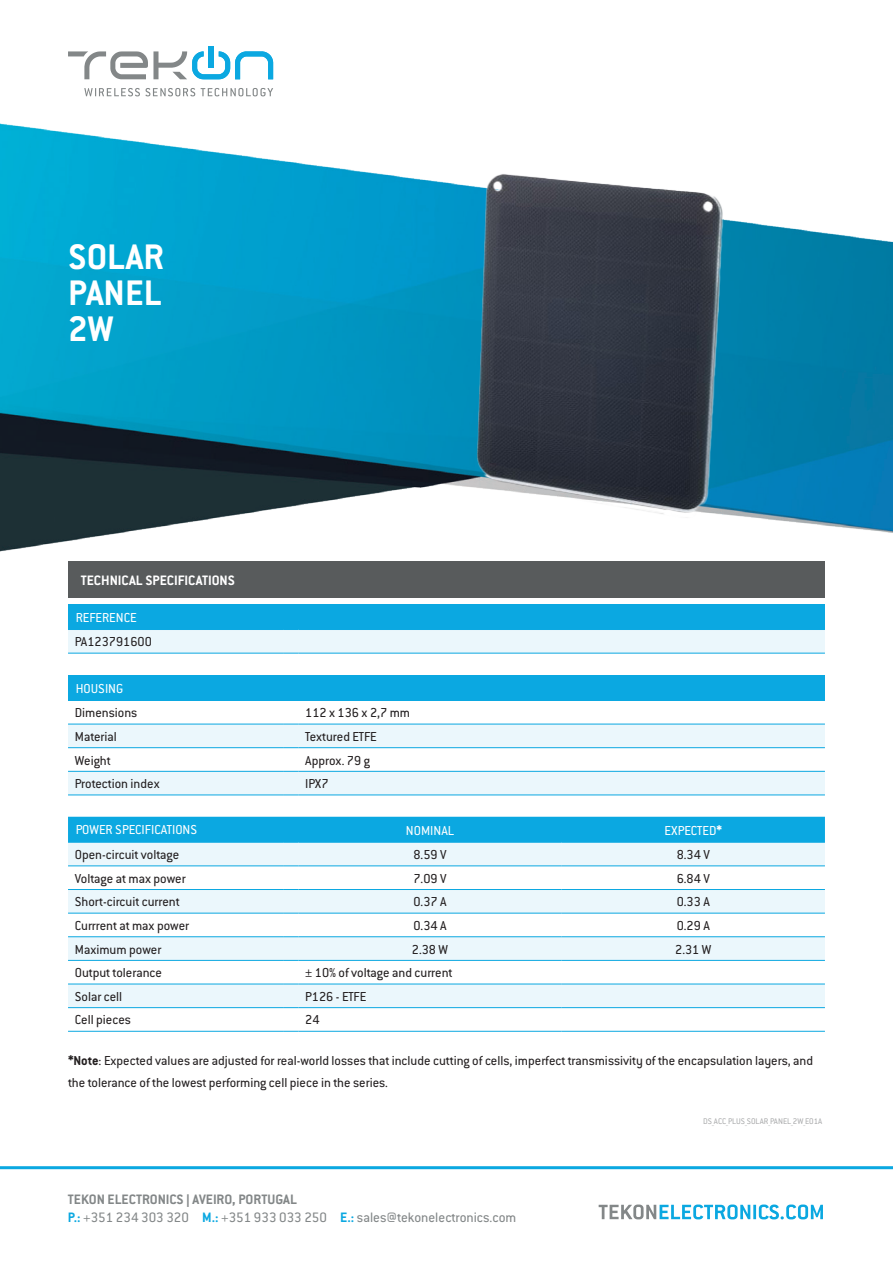
<style>
.page{position:relative;width:893px;height:1263px;background:#fff}
.page>*{position:absolute;margin:0;border:0;box-sizing:border-box;transform-origin:0 0}
.t1{font:700 39px/36px "Conduit ITC Pro";color:#fff;text-align:justify}
.t2{font:15px/18px "Conduit ITC Pro";color:#838788}
.t3{font:700 15px "Conduit ITC Pro";color:#fff}
.t4{font:14.25px/21.6px "Conduit ITC Pro";color:#231f20}
.t5{font:14.25px "Conduit ITC Pro";color:#fff}
.t6{font:9px "Conduit ITC Pro";color:#acadae}
.s1{font-weight:700}
.s2{font-family:"Arial";font-weight:700;font-size:13.5px}
.s3{font-weight:700;color:#0ba8e1}
</style>
<div class="page">
<img style="left:0;top:123px;width:893px;height:439px">
<svg style="left:0;top:1166px;width:893px;height:3px"></svg>
<svg style="left:68px;top:46px;width:205px;height:33px"></svg>
<svg style="left:84px;top:88px;width:111px;height:8px"></svg>
<svg style="left:201px;top:88px;width:72px;height:8px"></svg>
<svg style="left:599px;top:1204px;width:151px;height:15px"></svg>
<hr style="left:753px;top:1205px;width:3px;height:14px;background:#0ba8e1">
<svg style="left:759px;top:1204px;width:64px;height:15px"></svg>
<img style="left:353px;top:123px;width:499px;height:439px">
<div style="left:68px;top:562px;width:757px;height:36px;background:#585b5c"></div>
<div style="left:68px;top:604px;width:757px;height:25px;background:#0ba8e1"></div>
<svg style="left:68px;top:629px;width:757px;height:25px"></svg>
<hr style="left:298px;top:653px;width:527px;height:1px;background:#0ba8e1">
<div style="left:68px;top:675px;width:757px;height:25px;background:#0ba8e1"></div>
<svg style="left:68px;top:725px;width:757px;height:70px;fill:#ebf7fc"></svg>
<hr style="left:68px;top:700px;width:215px;height:1px;background:#0ba8e1">
<hr style="left:68px;top:724px;width:215px;height:1px;background:#0ba8e1">
<hr style="left:68px;top:747px;width:215px;height:1px;background:#0ba8e1">
<hr style="left:68px;top:771px;width:215px;height:1px;background:#0ba8e1">
<hr style="left:68px;top:795px;width:215px;height:1px;background:#0ba8e1">
<svg style="left:283px;top:700px;width:15px;height:1px"></svg>
<svg style="left:283px;top:724px;width:15px;height:1px"></svg>
<svg style="left:283px;top:747px;width:15px;height:1px"></svg>
<svg style="left:283px;top:771px;width:15px;height:1px"></svg>
<svg style="left:283px;top:795px;width:15px;height:1px"></svg>
<hr style="left:298px;top:700px;width:527px;height:1px;background:#0ba8e1">
<hr style="left:298px;top:724px;width:527px;height:1px;background:#0ba8e1">
<hr style="left:298px;top:747px;width:527px;height:1px;background:#0ba8e1">
<hr style="left:298px;top:771px;width:527px;height:1px;background:#0ba8e1">
<hr style="left:298px;top:795px;width:527px;height:1px;background:#0ba8e1">
<svg style="left:68px;top:843px;width:757px;height:164px;fill:#ebf7fc"></svg>
<hr style="left:68px;top:866px;width:215px;height:1px;background:#0ba8e1">
<hr style="left:68px;top:889px;width:215px;height:1px;background:#0ba8e1">
<hr style="left:68px;top:913px;width:215px;height:1px;background:#0ba8e1">
<hr style="left:68px;top:936px;width:215px;height:1px;background:#0ba8e1">
<hr style="left:68px;top:960px;width:215px;height:1px;background:#0ba8e1">
<div style="left:68px;top:817px;width:757px;height:26px;background:#0ba8e1"></div>
<svg style="left:283px;top:866px;width:15px;height:1px"></svg>
<svg style="left:283px;top:889px;width:15px;height:1px"></svg>
<svg style="left:283px;top:913px;width:15px;height:1px"></svg>
<svg style="left:283px;top:936px;width:15px;height:1px"></svg>
<svg style="left:283px;top:960px;width:15px;height:1px"></svg>
<hr style="left:298px;top:842px;width:264px;height:1px;background:#0ba8e1">
<hr style="left:562px;top:842px;width:263px;height:1px;background:#0ba8e1">
<hr style="left:298px;top:866px;width:264px;height:1px;background:#0ba8e1">
<hr style="left:562px;top:866px;width:263px;height:1px;background:#0ba8e1">
<hr style="left:298px;top:889px;width:264px;height:1px;background:#0ba8e1">
<hr style="left:562px;top:889px;width:263px;height:1px;background:#0ba8e1">
<hr style="left:298px;top:913px;width:264px;height:1px;background:#0ba8e1">
<hr style="left:562px;top:913px;width:263px;height:1px;background:#0ba8e1">
<hr style="left:298px;top:936px;width:264px;height:1px;background:#0ba8e1">
<hr style="left:562px;top:936px;width:263px;height:1px;background:#0ba8e1">
<hr style="left:298px;top:960px;width:264px;height:1px;background:#0ba8e1">
<hr style="left:562px;top:960px;width:263px;height:1px;background:#0ba8e1">
<hr style="left:68px;top:984px;width:215px;height:1px;background:#0ba8e1">
<hr style="left:68px;top:1007px;width:215px;height:1px;background:#0ba8e1">
<hr style="left:68px;top:1031px;width:215px;height:1px;background:#0ba8e1">
<svg style="left:283px;top:984px;width:15px;height:1px"></svg>
<svg style="left:283px;top:1007px;width:15px;height:1px"></svg>
<svg style="left:283px;top:1031px;width:15px;height:1px"></svg>
<hr style="left:298px;top:984px;width:264px;height:1px;background:#0ba8e1">
<hr style="left:562px;top:984px;width:263px;height:1px;background:#0ba8e1">
<hr style="left:298px;top:1007px;width:264px;height:1px;background:#0ba8e1">
<hr style="left:562px;top:1007px;width:263px;height:1px;background:#0ba8e1">
<hr style="left:298px;top:1031px;width:264px;height:1px;background:#0ba8e1">
<hr style="left:562px;top:1031px;width:263px;height:1px;background:#0ba8e1">
<h1 class="t1" style="left:68px;top:238px;width:97px">SOLAR PANEL 2W</h1>
<p class="t3" style="left:81px;top:572px;width:156px">TECHNICAL SPECIFICATIONS</p>
<p class="t5" style="left:76px;top:609px;width:63px">REFERENCE</p>
<p class="t4" style="left:75px;top:631px;width:79px">PA123791600</p>
<p class="t5" style="left:76px;top:680px;width:49px">HOUSING</p>
<p class="t4" style="left:75px;top:702px;width:64px">Dimensions</p>
<p class="t4" style="left:305px;top:702px;width:106px">112 x 136 x 2,7 mm</p>
<p class="t4" style="left:75px;top:726px;width:44px">Material</p>
<p class="t4" style="left:305px;top:726px;width:73px">Textured ETFE</p>
<p class="t4" style="left:75px;top:749px;width:37px">Weight</p>
<p class="t4" style="left:305px;top:749px;width:66px">Approx. 79 g</p>
<p class="t4" style="left:75px;top:773px;width:86px">Protection index</p>
<p class="t4" style="left:305px;top:773px;width:25px">IPX7</p>
<p class="t5" style="left:76px;top:822px;width:123px">POWER SPECIFICATIONS</p>
<p class="t5" style="left:406px;top:822px;width:50px">NOMINAL</p>
<p class="t5" style="left:665px;top:822px;width:59px">EXPECTED<span class="s1">*</span></p>
<p class="t4" style="left:75px;top:844px;width:106px">Open-circuit voltage</p>
<p class="t4" style="left:413px;top:844px;width:35px">8.59 V</p>
<p class="t4" style="left:677px;top:844px;width:35px">8.34 V</p>
<p class="t4" style="left:75px;top:867px;width:112px">Voltage at max power</p>
<p class="t4" style="left:413px;top:867px;width:35px">7.09 V</p>
<p class="t4" style="left:677px;top:867px;width:35px">6.84 V</p>
<p class="t4" style="left:75px;top:891px;width:106px">Short-circuit current</p>
<p class="t4" style="left:413px;top:891px;width:35px">0.37 A</p>
<p class="t4" style="left:677px;top:891px;width:35px">0.33 A</p>
<p class="t4" style="left:75px;top:915px;width:116px">Currrent at max power</p>
<p class="t4" style="left:413px;top:915px;width:35px">0.34 A</p>
<p class="t4" style="left:677px;top:915px;width:35px">0.29 A</p>
<p class="t4" style="left:75px;top:938px;width:88px">Maximum power</p>
<p class="t4" style="left:412px;top:938px;width:38px">2.38 W</p>
<p class="t4" style="left:675px;top:938px;width:38px">2.31 W</p>
<p class="t4" style="left:75px;top:962px;width:89px">Output tolerance</p>
<p class="t4" style="left:305px;top:962px;width:149px">± 10% of voltage and current</p>
<p class="t4" style="left:75px;top:986px;width:49px">Solar cell</p>
<p class="t4" style="left:305px;top:986px;width:63px">P126 - ETFE</p>
<p class="t4" style="left:75px;top:1009px;width:58px">Cell pieces</p>
<p class="t4" style="left:305px;top:1009px;width:16px">24</p>
<p class="t4" style="left:68px;top:1050px;width:746px"><span class="s1">*Note</span>: Expected values are adjusted for real-world losses that include cutting of cells, imperfect transmissivity of the encapsulation layers, and the tolerance of the lowest performing cell piece in the series.</p>
<p class="t2" style="left:68px;top:1191px;width:450px"><span class="s1">TEKON ELECTRONICS</span> <span class="s2">|</span> <span class="s1">AVEIRO, PORTUGAL<br></span><span class="s3">P.:</span> +351 234 303 320 <span class="s3">M.:</span> +351 933 033 250 <span class="s3">E.:</span> sales@tekonelectronics.com</p>
<p class="t6" style="left:703px;top:1117px;width:121px">DS_ACC_PLUS_SOLAR_PANEL_2W_E01A</p>
</div>
